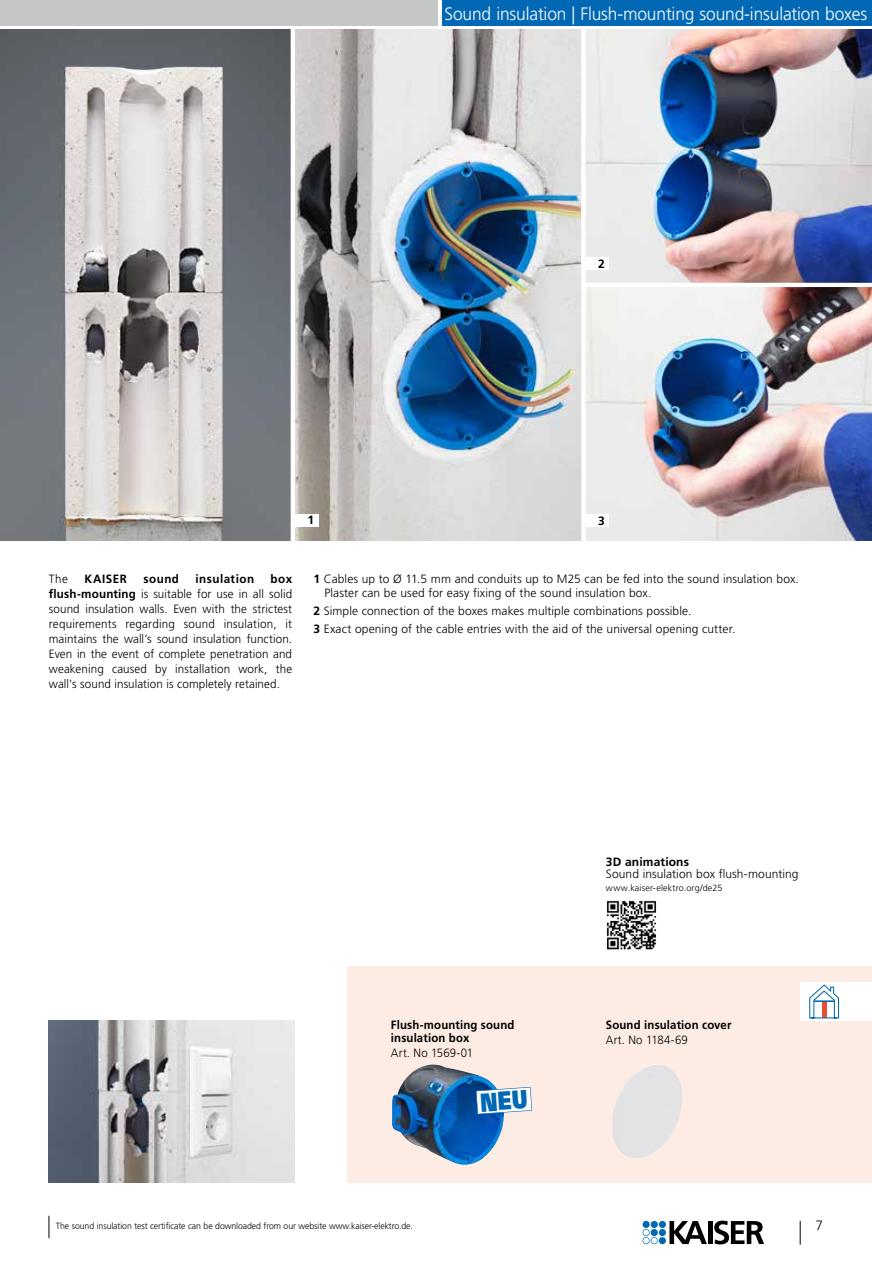
<style>
.page{position:relative;width:872px;height:1263px;background:#fff}
.page>*{position:absolute;margin:0;border:0;box-sizing:border-box;transform-origin:0 0}
.t1{font:300 18px "Frutiger LT Std";letter-spacing:-.01em;color:#fff;scale:.96 1}
.t2{font:300 13.5px "Frutiger LT Std";color:#000}
.t3{font:300 12px/15px "Frutiger LT Std";letter-spacing:.005em;color:#000}
.t4{font:700 12px/13.5px "Frutiger LT Std";letter-spacing:.015em;color:#000;scale:.95 1}
.t5{font:300 12px "Frutiger LT Std";letter-spacing:.005em;color:#000;scale:.95 1}
.t6{font:700 12px "Frutiger LT Std";letter-spacing:.015em;color:#000}
.t7{font:700 12px "Frutiger LT Std";letter-spacing:.04em;color:#000}
.t8{font:300 9px "Frutiger LT Std";letter-spacing:-.01em;color:#000}
.t9{font:300 9px "Frutiger LT Std";letter-spacing:.015em;color:#000}
.s1{font-weight:700}
</style>
<div class="page">
<div style="left:442px;top:0;width:430px;height:26px;background:#0068b4"></div>
<div style="left:0;top:0;width:438px;height:26px;background:#c5c6c6"></div>
<img style="left:0;top:30px;width:581px;height:510px">
<img style="left:585px;top:287px;width:287px;height:253px">
<img style="left:585px;top:30px;width:287px;height:253px">
<div style="left:347px;top:967px;width:525px;height:216px;background:#fdece4"></div>
<div style="left:800px;top:982px;width:72px;height:38px;background:#fff"></div>
<svg style="left:809px;top:984px;width:30px;height:34px"></svg>
<img style="left:49px;top:1020px;width:246px;height:162px">
<img style="left:392px;top:1064px;width:112px;height:101px">
<img style="left:612px;top:1064px;width:70px;height:94px">
<hr style="left:291px;top:26px;width:4px;height:518px;background:#fff">
<div style="left:583px;top:257px;width:26px;height:13px;background:#fff"></div>
<div style="left:293px;top:514px;width:25px;height:13px;background:#fff"></div>
<div style="left:583px;top:514px;width:26px;height:13px;background:#fff"></div>
<svg style="left:49px;top:1216px;width:1px;height:22px"></svg>
<img style="left:606px;top:900px;width:51px;height:50px">
<svg style="left:799px;top:1221px;width:1px;height:24px"></svg>
<div style="left:659px;top:1229px;width:7px;height:7px;background:#0068b4;border-radius:50%"></div>
<div style="left:650px;top:1221px;width:8px;height:7px;background:#0068b4;border-radius:50%"></div>
<div style="left:659px;top:1221px;width:7px;height:7px;background:#0068b4;border-radius:50%"></div>
<div style="left:642px;top:1221px;width:7px;height:7px;background:#0068b4;border-radius:50%"></div>
<div style="left:659px;top:1237px;width:7px;height:7px;background:#0068b4;border-radius:50%"></div>
<svg style="left:642px;top:1229px;width:16px;height:15px"></svg>
<hr style="left:708px;top:1221px;width:4px;height:23px;background:#000">
<svg style="left:714px;top:1221px;width:50px;height:23px"></svg>
<svg style="left:669px;top:1221px;width:38px;height:23px"></svg>
<svg style="left:476px;top:1087px;width:56px;height:27px"></svg>
<h1 class="t1" style="left:444px;top:4px;width:442px">Sound insulation | Flush-mounting sound-insulation boxes</h1>
<p class="t6" style="left:598px;top:257px;width:8px">2</p>
<p class="t6" style="left:307px;top:513px;width:8px">1</p>
<p class="t6" style="left:598px;top:514px;width:8px">3</p>
<p class="t3" style="left:49px;top:572px;width:245px;text-align:justify;text-indent:222px"><span class="s1">box flush-mounting</span> is suitable for use in all solid sound insulation walls. Even with the strictest requirements regarding sound insulation, it maintains the wall’s sound insulation function.<br>Even in the event of complete penetration and weakening caused by installation work, the wall's sound insulation is completely retained.</p>
<p class="t3" style="left:324px;top:572px;width:476px;line-height:13.5px;text-indent:-11px"><span class="s1">1</span> Cables up to Ø 11.5 mm and conduits up to M25 can be fed into the sound insulation box.<br>Plaster can be used for easy fixing of the sound insulation box.</p>
<p class="t3" style="left:49px;top:572px;width:21px">The</p>
<p class="t6" style="left:84px;top:572px;width:44px">KAISER</p>
<p class="t6" style="left:143px;top:572px;width:37px">sound</p>
<p class="t7" style="left:195px;top:572px;width:60px">insulation</p>
<p class="t3" style="left:313px;top:602px;width:423px;line-height:18px"><span class="s1">2</span> Simple connection of the boxes makes multiple combinations possible.<br><span class="s1">3</span> Exact opening of the cable entries with the aid of the universal opening cutter.</p>
<p class="t4" style="left:391px;top:1018px;width:131px">Flush-mounting sound insulation box</p>
<p class="t5" style="left:391px;top:1046px;width:88px">Art. No 1569-01</p>
<p class="t8" style="left:56px;top:1221px;width:359px">The sound insulation test certificate can be downloaded from our website www.kaiser-elektro.de.</p>
<p class="t6" style="left:606px;top:854px;width:85px">3D animations</p>
<p class="t3" style="left:606px;top:866px;width:194px">Sound insulation box flush-mounting</p>
<p class="t9" style="left:606px;top:883px;width:118px">www.kaiser-elektro.org/de25</p>
<p class="t4" style="left:606px;top:1018px;width:134px">Sound insulation cover</p>
<p class="t5" style="left:606px;top:1033px;width:88px">Art. No 1184-69</p>
<p class="t2" style="left:815px;top:1218px;width:9px">7</p>
</div>
